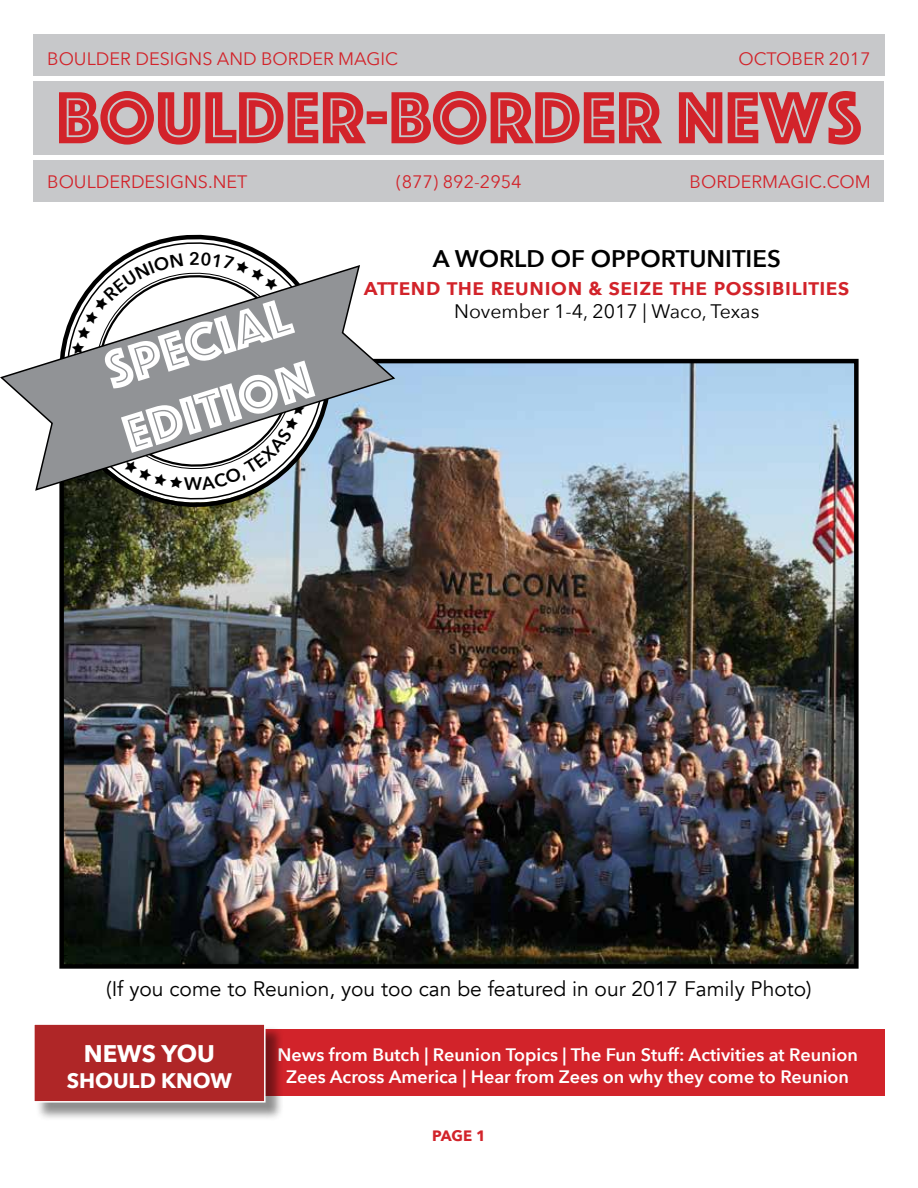
<style>
.page{position:relative;width:918px;height:1188px;background:#fff}
.page>*{position:absolute;margin:0;border:0;box-sizing:border-box;transform-origin:0 0}
.t1{font:76.5px "Phosphate Inline";color:#d2232a}
.t2{font:55.5px/66.6px "Phosphate Inline";color:#fff}
.t3{font:600 24px "Avenir Next";color:#d2232a}
.t4{font:600 24px "Avenir Next";color:#000}
.t5{font:700 24px "Avenir Next";color:#fff}
.t6{font:21px "Avenir";color:#000}
.t7{font:700 21px "Avenir Next";color:#fff}
.t8{font:19.5px "Avenir Next";color:#000}
.t9{font:600 18px/21.6px "Avenir Next";color:#fff;text-align:center}
.t10{font:18px "Avenir Next";color:#d2232a}
.t11{font:700 15px "Avenir Next";color:#d2232a}
</style>
<div class="page">
<img style="left:64px;top:364px;width:790px;height:600px">
<div style="left:59px;top:359px;width:800px;height:610px;border:4px solid #000"></div>
<div style="left:34px;top:79px;width:850px;height:78px;background:#c7c8ca"></div>
<div style="left:34px;top:34px;width:425px;height:45px;background:#c7c8ca"></div>
<div style="left:459px;top:34px;width:425px;height:45px;background:#c7c8ca"></div>
<div style="left:34px;top:157px;width:283px;height:45px;background:#c7c8ca"></div>
<div style="left:317px;top:157px;width:284px;height:45px;background:#c7c8ca"></div>
<div style="left:601px;top:157px;width:283px;height:45px;background:#c7c8ca"></div>
<div style="left:251px;top:1030px;width:633px;height:66px;background:#d2232a"></div>
<div style="left:35px;top:1026px;width:249px;height:95px;background:#000;opacity:.44"></div>
<div style="left:34px;top:1024px;width:231px;height:78px;background:#af2627"></div>
<div style="left:33px;top:1023px;width:233px;height:80px;border:2px solid #fff"></div>
<hr style="left:0;top:76px;width:918px;height:4px;background:#fff">
<hr style="left:0;top:156px;width:918px;height:4px;background:#fff">
<svg style="left:59px;top:234px;width:278px;height:278px"></svg>
<svg style="left:60px;top:236px;width:270px;height:270px"></svg>
<svg style="left:0;top:264px;width:397px;height:228px"></svg>
<svg style="left:70px;top:252px;width:242px;height:238px"></svg>
<p class="t10" style="left:47px;top:44px;width:352px">BOULDER DESIGNS AND BORDER MAGIC</p>
<p class="t10" style="left:738px;top:44px;width:134px">OCTOBER 2017</p>
<h1 class="t1" style="left:56px;top:63px;width:807px">BOULDER-BORDER NEWS</h1>
<p class="t10" style="left:47px;top:167px;width:202px">BOULDERDESIGNS.NET</p>
<p class="t10" style="left:396px;top:167px;width:127px">(877) 892-2954</p>
<p class="t10" style="left:690px;top:167px;width:183px">BORDERMAGIC.COM</p>
<h2 class="t2" style="left:95px;top:337px;width:197px;rotate:-17deg">SPECIAL<br>EDITION</h2>
<h3 class="t4" style="left:433px;top:238px;width:350px">A WORLD OF OPPORTUNITIES</h3>
<h3 class="t3" style="left:364px;top:266px;width:487px">attend the reunion &amp; seize the possibilities</h3>
<p class="t8" style="left:454px;top:295px;width:307px">November 1-4, 2017 | Waco, Texas</p>
<p class="t6" style="left:106px;top:976px;width:707px">(If you come to Reunion, you too can be featured in our 2017 Family Photo)</p>
<h3 class="t5" style="left:84px;top:1033px;width:133px">NEWS YOU</h3>
<p class="t7" style="left:67px;top:1062px;width:167px">SHOULD KNOW</p>
<p class="t9" style="left:278px;top:1044px;width:582px">News from Butch | Reunion Topics | The Fun Stuff: Activities at Reunion<br>Zees Across America | Hear from Zees on why they come to Reunion</p>
<p class="t11" style="left:432px;top:1123px;width:55px">PAGE 1</p>
</div>
